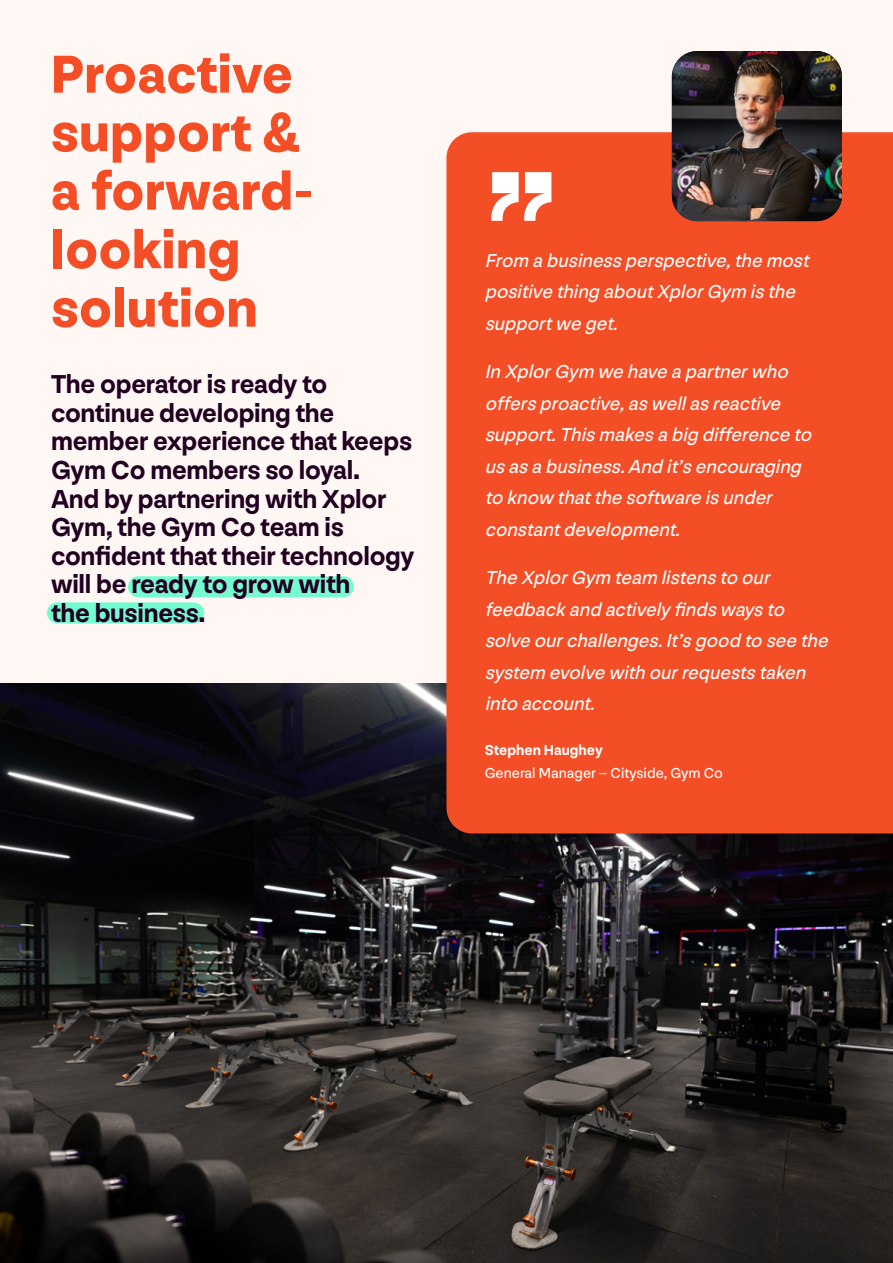
<style>
.page{position:relative;width:893px;height:1263px;background:#fff7f3}
.page>*{position:absolute;margin:0;border:0;box-sizing:border-box;transform-origin:0 0}
.t1{font:900 144px "NN Nouvelle Grotesk STD";color:#fff}
.t2{font:900 55.5px/58.5px "NN Nouvelle Grotesk STD";letter-spacing:.01em;color:#f44e27}
.t3{font:700 27px/28.5px "NN Nouvelle Grotesk STD";letter-spacing:-.01em;color:#220021}
.t4{font:italic 19.5px/31.5px "NN Nouvelle Grotesk STD";color:#fff}
.t5{font:15px "NN Nouvelle Grotesk STD";color:#fff}
.t6{font:700 15px "NN Nouvelle Grotesk STD";color:#fff}
</style>
<div class="page">
<div style="left:47px;top:602px;width:157px;height:21px;background:#74fbd0;border-radius:10px"></div>
<div style="left:128px;top:576px;width:226px;height:21px;background:#74fbd0;border-radius:10px"></div>
<img style="left:0;top:683px;width:893px;height:580px">
<div style="left:446px;top:132px;width:447px;height:701px;background:#f44e27"></div>
<img style="left:672px;top:51px;width:170px;height:170px">
<h2 class="t2" style="left:51px;top:45px;width:264px">Proactive support &amp; a forward&shy;looking solution</h2>
<h3 class="t3" style="left:51px;top:370px;width:365px">The operator is ready to continue developing the member experience that keeps<br>Gym Co members so loyal.<br>And by partnering with Xplor<br>Gym, the Gym Co team is confident that their technology will be ready to grow with<br>the business.</h3>
<h1 class="t1" style="left:485px;top:124px;width:75px">”</h1>
<p class="t4" style="left:485px;top:245px;width:331px">From abusinessperspective,the most positive thing aboutXplorGym isthe supportwe get.</p>
<p class="t4" style="left:485px;top:356px;width:334px">In XplorGym we have apartnerwho offersproactive,aswellasreactive support.Thismakesabig difference to usasabusiness.And it’sencouraging to know thatthe software isunder constantdevelopment.</p>
<p class="t4" style="left:485px;top:562px;width:350px">The XplorGym team listensto our feedbackand activelyfindswaysto solve ourchallenges.It’sgood to see the system evolve with ourrequeststaken into account.</p>
<p class="t6" style="left:485px;top:740px;width:120px">Stephen Haughey</p>
<p class="t5" style="left:485px;top:763px;width:240px">General Manager – Cityside, Gym Co</p>
</div>
